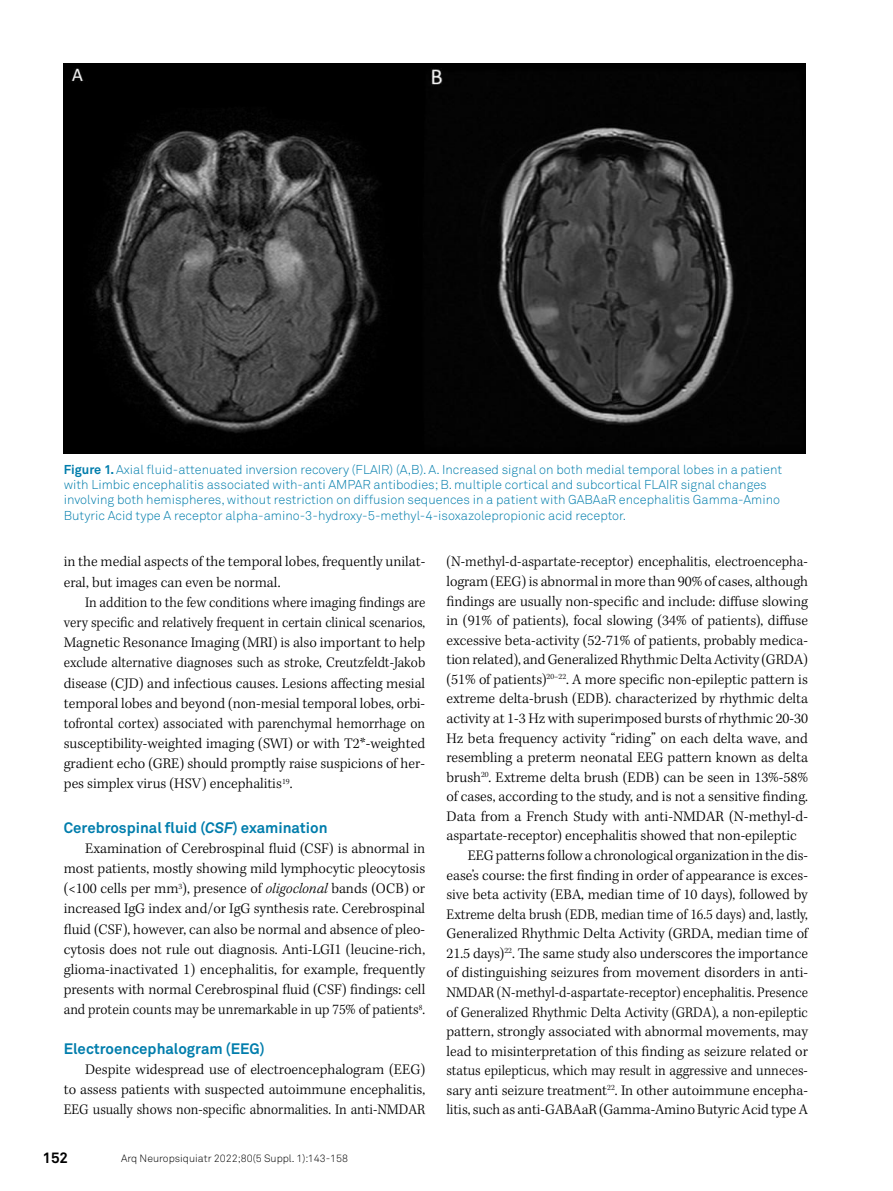
<style>
.page{position:relative;width:893px;height:1191px;background:#fff}
.page>*{position:absolute;margin:0;border:0;box-sizing:border-box;transform-origin:0 0}
.t1{font:300 15px/20.1px "Kepler Std";color:#000;text-align:justify}
.t2{font:300 15px/20.1px "Kepler Std";color:#000;text-align:justify;scale:.95 1}
.t3{font:700 15px "Akkurat Pro";color:#007dac}
.t4{font:300 15px "Kepler Std";color:#000;scale:.96 1}
.t5{font:700 15px "Akkurat Pro";color:#000}
.t6{font:12.75px/15.3px "Akkurat Light Pro";color:#007dac}
.t7{font:10.5px "Akkurat Light Pro";color:#000}
.s1{font-family:"Akkurat Pro";font-weight:700}
.s2{font-style:italic}
</style>
<div class="page">
<img style="left:64px;top:64px;width:742px;height:390px">
<p class="t6" style="left:64px;top:462px;width:720px"><span class="s1">Figure 1.</span> Axial fluid-attenuated inversion recovery (FLAIR) (A,B). A. Increased signal on both medial temporal lobes in a patient with Limbic encephalitis associated with-anti AMPAR antibodies; B. multiple cortical and subcortical FLAIR signal changes involving both hemispheres, without restriction on diffusion sequences in a patient with GABAaR encephalitis Gamma-Amino Butyric Acid type A receptor alpha-amino-3-hydroxy-5-methyl-4-isoxazolepropionic acid receptor.</p>
<p class="t1" style="left:64px;top:552px;width:363px">in the medial aspects of the temporal lobes, frequently unilat&shy;eral, but images can even be normal.</p>
<p class="t2" style="left:64px;top:592px;width:382px;text-indent:21px">In addition to the few conditions where imaging findings are very specific and relatively frequent in certain clinical scenarios, Magnetic Resonance Imaging (MRI) is also important to help exclude alternative diagnoses such as stroke, Creutzfeldt-Jakob disease (CJD) and infectious causes. Lesions affecting mesial temporal lobes and beyond (non-mesial temporal lobes, orbi&shy;tofrontal cortex) associated with parenchymal hemorrhage on susceptibility-weighted imaging (SWI) or with T2*-weighted gradient echo (GRE) should promptly raise suspicions of her&shy;pes simplex virus (HSV) encephalitis<sup>19</sup>.</p>
<p class="t3" style="left:64px;top:818px;width:265px">Cerebrospinal fluid (<span class="s2">CSF</span>) examination</p>
<p class="t1" style="left:64px;top:838px;width:363px;text-indent:21px">Examination of Cerebrospinal fluid (CSF) is abnormal in most patients, mostly showing mild lymphocytic pleocytosis (&lt;100 cells per mm<sup>3</sup>), presence of <span class="s2">oligoclonal</span> bands (OCB) or increased IgG index and/or IgG synthesis rate. Cerebrospinal fluid (CSF), however, can also be normal and absence of pleo&shy;cytosis does not rule out diagnosis. Anti-LGI1 (leucine-rich, glioma-inactivated 1) encephalitis, for example, frequently presents with normal Cerebrospinal fluid (CSF) findings: cell and protein counts may be unremarkable in up 75% of patients<sup>8</sup>.</p>
<p class="t3" style="left:64px;top:1039px;width:202px">Electroencephalogram (EEG)</p>
<p class="t1" style="left:64px;top:1060px;width:363px;text-indent:21px">Despite widespread use of electroencephalogram (EEG) to assess patients with suspected autoimmune encephalitis, EEG usually shows non-specific abnormalities. In anti-NMDAR</p>
<p class="t4" style="left:446px;top:553px;width:378px">(N-methyl-d-aspartate-receptor) encephalitis, electroencepha-</p>
<p class="t1" style="left:446px;top:572px;width:363px">logram (EEG) is abnormal in more than 90% of cases, although</p>
<p class="t1" style="left:446px;top:591px;width:363px">findings are usually non-specific and include: diffuse slowing</p>
<p class="t1" style="left:446px;top:611px;width:363px">in (91% of patients), focal slowing (34% of patients), diffuse</p>
<p class="t1" style="left:446px;top:630px;width:363px">excessive beta-activity (52-71% of patients, probably medica-</p>
<p class="t1" style="left:446px;top:650px;width:363px">tion related), and Generalized Rhythmic Delta Activity (GRDA)</p>
<p class="t1" style="left:446px;top:670px;width:363px">(51% of patients)<sup>20–22</sup>. A more specific non-epileptic pattern is</p>
<p class="t1" style="left:446px;top:689px;width:363px">extreme delta-brush (EDB). characterized by rhythmic delta</p>
<p class="t1" style="left:446px;top:709px;width:363px">activity at 1-3 Hz with superimposed bursts of rhythmic 20-30</p>
<p class="t1" style="left:446px;top:728px;width:363px">Hz beta frequency activity “riding” on each delta wave, and</p>
<p class="t1" style="left:446px;top:748px;width:363px">resembling a preterm neonatal EEG pattern known as delta</p>
<p class="t1" style="left:446px;top:767px;width:363px">brush<sup>20</sup>. Extreme delta brush (EDB) can be seen in 13%-58%</p>
<p class="t1" style="left:446px;top:787px;width:363px">of cases, according to the study, and is not a sensitive finding.</p>
<p class="t1" style="left:446px;top:806px;width:363px">Data from a French Study with anti-NMDAR (N-methyl-d-</p>
<p class="t1" style="left:446px;top:826px;width:352px">aspartate-receptor) encephalitis showed that non-epileptic</p>
<p class="t1" style="left:468px;top:846px;width:342px">EEG patterns follow a chronological organization in the dis-</p>
<p class="t1" style="left:446px;top:865px;width:363px">ease’s course: the first finding in order of appearance is exces-</p>
<p class="t1" style="left:446px;top:885px;width:363px">sive beta activity (EBA, median time of 10 days), followed by</p>
<p class="t2" style="left:446px;top:904px;width:382px">Extreme delta brush (EDB, median time of 16.5 days) and, lastly,</p>
<p class="t1" style="left:446px;top:924px;width:363px">Generalized Rhythmic Delta Activity (GRDA, median time of</p>
<p class="t1" style="left:446px;top:943px;width:363px">21.5 days)<sup>22</sup>. The same study also underscores the importance</p>
<p class="t1" style="left:446px;top:963px;width:363px">of distinguishing seizures from movement disorders in anti-</p>
<p class="t2" style="left:446px;top:983px;width:382px">NMDAR (N-methyl-d-aspartate-receptor) encephalitis. Presence</p>
<p class="t2" style="left:446px;top:1002px;width:382px">of Generalized Rhythmic Delta Activity (GRDA), a non-epileptic</p>
<p class="t1" style="left:446px;top:1022px;width:363px">pattern, strongly associated with abnormal movements, may</p>
<p class="t1" style="left:446px;top:1041px;width:363px">lead to misinterpretation of this finding as seizure related or</p>
<p class="t2" style="left:446px;top:1061px;width:382px">status epilepticus, which may result in aggressive and unneces-</p>
<p class="t1" style="left:446px;top:1080px;width:363px">sary anti seizure treatment<sup>22</sup>. In other autoimmune encepha-</p>
<p class="t1" style="left:446px;top:1100px;width:363px">litis, such as anti-GABAaR (Gamma-Amino Butyric Acid type A</p>
<p class="t5" style="left:43px;top:1148px;width:27px">152</p>
<p class="t7" style="left:121px;top:1151px;width:229px">Arq Neuropsiquiatr 2022;80(5 Suppl. 1):143-158</p>
</div>
